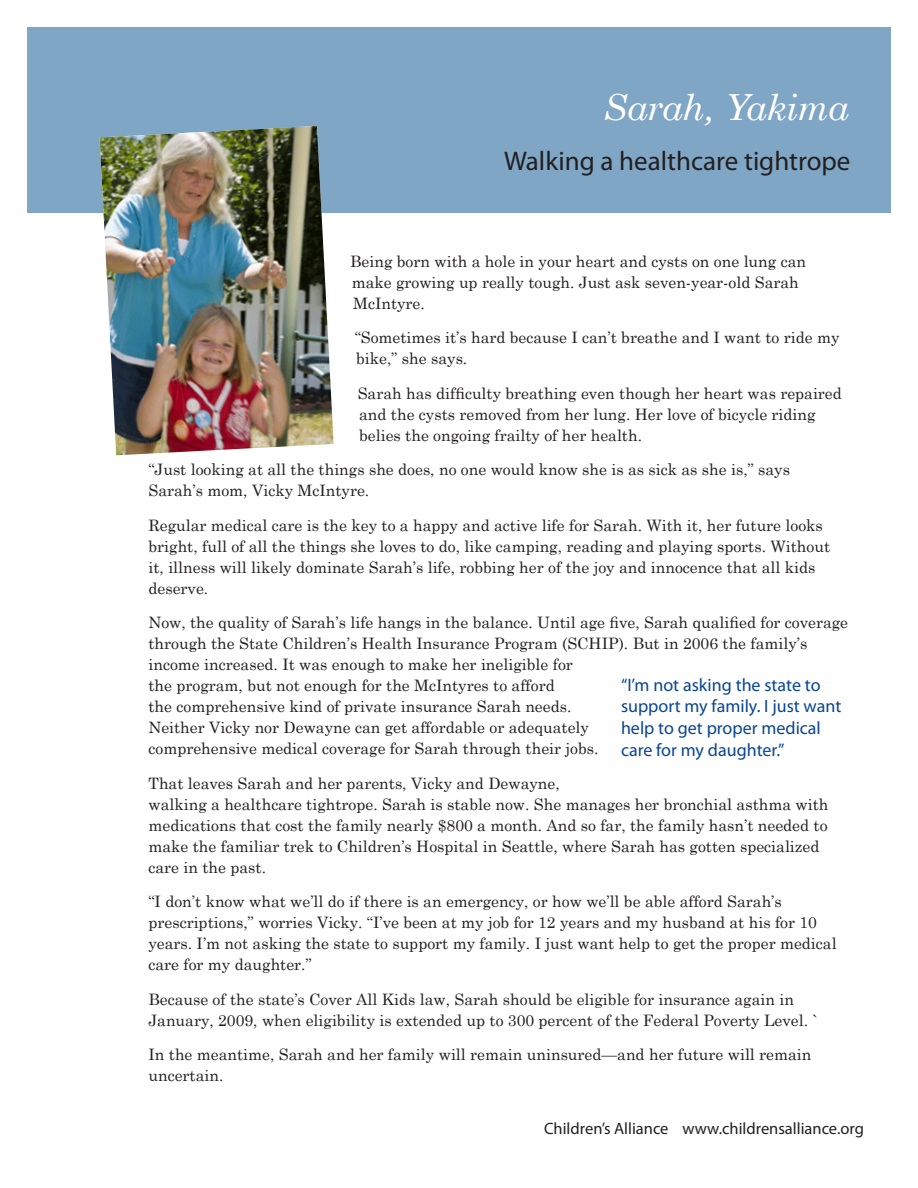
<style>
.page{position:relative;width:918px;height:1188px;background:#fff}
.page>*{position:absolute;margin:0;border:0;box-sizing:border-box;transform-origin:0 0}
.t1{font:italic 36px "Century Schoolbook";letter-spacing:-.02em;color:#fff}
.t2{font:27px "Myriad Pro";color:#231f20}
.t3{font:18px/21.6px "Myriad Pro";color:#094594}
.t4{font:16.5px "Myriad Pro";color:#231f20}
.t5{font:15.75px/21px "Century Schoolbook";color:#231f20}
</style>
<div class="page">
<div style="left:27px;top:27px;width:864px;height:186px;background:#80a6c6"></div>
<img style="left:100px;top:126px;width:234px;height:329px">
<p class="t1" style="left:603px;top:80px;width:247px">Sarah, Yakima</p>
<p class="t2" style="left:504px;top:145px;width:348px">Walking a healthcare tightrope</p>
<p class="t5" style="left:350px;top:249px;width:457px">Being born with a hole in your heart and cysts on one lung can make growing up really tough. Just ask seven-year-old Sarah<br>McIntyre.</p>
<p class="t5" style="left:355px;top:325px;width:486px">“Sometimes it’s hard because I can’t breathe and I want to ride my bike,” she says.</p>
<p class="t5" style="left:358px;top:381px;width:486px">Sarah has difficulty breathing even though her heart was repaired and the cysts removed from her lung. Her love of bicycle riding belies the ongoing frailty of her health.</p>
<p class="t5" style="left:148px;top:457px;width:643px">“Just looking at all the things she does, no one would know she is as sick as she is,” says<br>Sarah’s mom, Vicky McIntyre.</p>
<p class="t5" style="left:148px;top:513px;width:683px">Regular medical care is the key to a happy and active life for Sarah. With it, her future looks bright, full of all the things she loves to do, like camping, reading and playing sports. Without it, illness will likely dominate Sarah’s life, robbing her of the joy and innocence that all kids deserve.</p>
<p class="t5" style="left:148px;top:610px;width:701px">Now, the quality of Sarah’s life hangs in the balance. Until age five, Sarah qualified for coverage through the State Children’s Health Insurance Program (SCHIP). But in 2006 the family’s income increased. It was enough to make her ineligible for<br>the program, but not enough for the McIntyres to afford<br>the comprehensive kind of private insurance Sarah needs.<br>Neither Vicky nor Dewayne can get affordable or adequately<br>comprehensive medical coverage for Sarah through their jobs.</p>
<p class="t5" style="left:148px;top:771px;width:682px">That leaves Sarah and her parents, Vicky and Dewayne,<br>walking a healthcare tightrope. Sarah is stable now. She manages her bronchial asthma with medications that cost the family nearly $800 a month. And so far, the family hasn’t needed to make the familiar trek to Children’s Hospital in Seattle, where Sarah has gotten specialized care in the past.</p>
<p class="t5" style="left:148px;top:889px;width:690px">“I don’t know what we’ll do if there is an emergency, or how we’ll be able afford Sarah’s prescriptions,” worries Vicky. “I’ve been at my job for 12 years and my husband at his for 10 years. I’m not asking the state to support my family. I just want help to get the proper medical care for my daughter.”</p>
<p class="t5" style="left:148px;top:987px;width:671px">Because of the state’s Cover All Kids law, Sarah should be eligible for insurance again in<br>January, 2009, when eligibility is extended up to 300 percent of the Federal Poverty Level. `</p>
<p class="t5" style="left:148px;top:1042px;width:665px">In the meantime, Sarah and her family will remain uninsured—and her future will remain uncertain.</p>
<p class="t3" style="left:621px;top:674px;width:222px">“I’m not asking the state to support my family. I just want help to get proper medical care for my daughter.”</p>
<p class="t4" style="left:544px;top:1119px;width:321px">Children’s Alliance www.childrensalliance.org</p>
</div>
